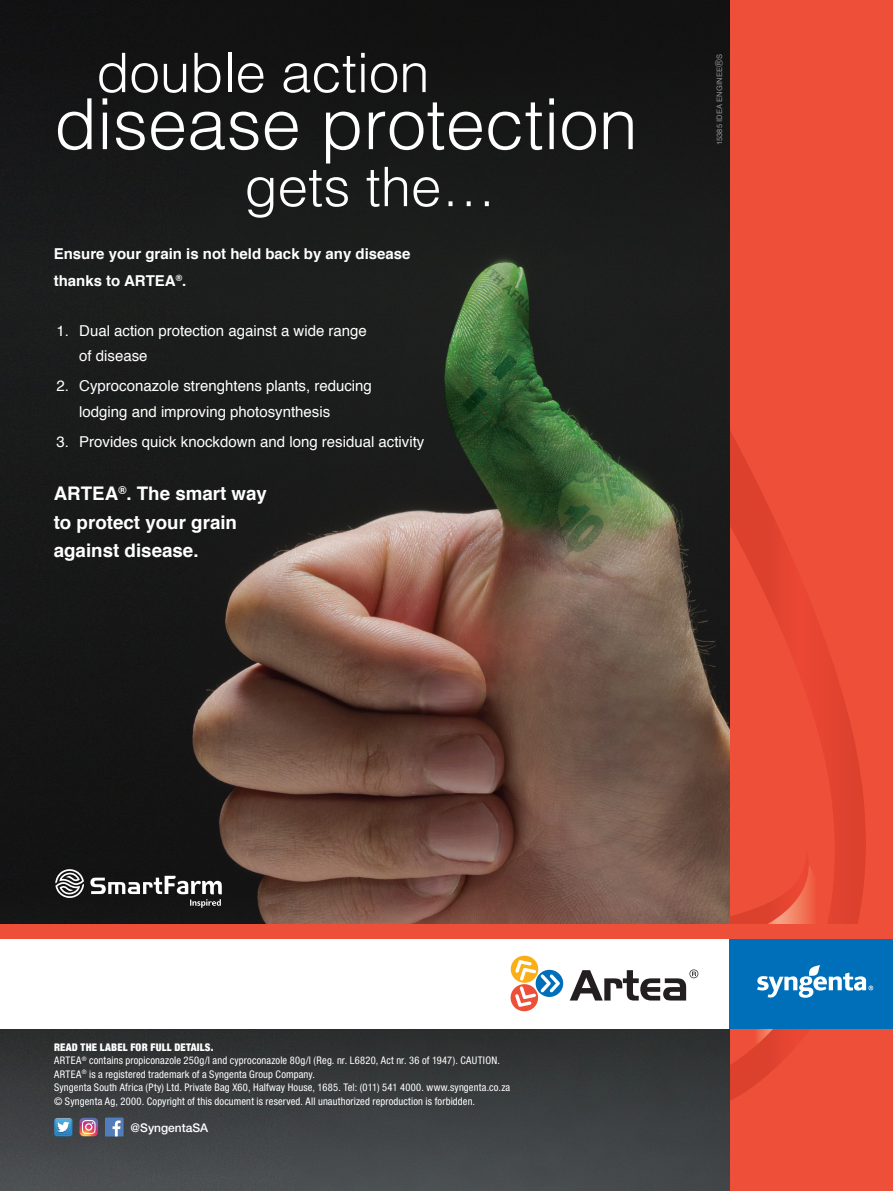
<style>
.page{position:relative;width:893px;height:1191px;background:#fff}
.page>*{position:absolute;margin:0;border:0;box-sizing:border-box;transform-origin:0 0}
.t1{font:300 70.5px "Helvetica";color:#fff}
.t2{font:300 54.6px "Helvetica";color:#fff}
.t3{font:700 18.75px/28.5px "Helvetica";color:#fff}
.t4{font:15px/25.5px "Helvetica";color:#fff}
.t5{font:700 15px/27px "Helvetica";color:#fff}
.t6{font:500 12px "Helvetica Neue LT Std";color:#fff}
.t7{font:condensed 10.5px/13.5px "Helvetica Neue LT Std";letter-spacing:.015em;color:#fff}
.t8{font:900 condensed 10.5px "Helvetica Neue";letter-spacing:.02em;color:#fff}
.t9{font:7.5px "Helvetica";letter-spacing:.02em;color:#939598}
.s1{font-size:10.5px}
</style>
<div class="page">
<div style="left:714px;top:0;width:179px;height:1191px;background:#ed4f39"></div>
<svg style="left:730px;top:431px;width:136px;height:669px"></svg>
<img style="left:0;top:0;width:730px;height:924px">
<img style="left:0;top:1029px;width:730px;height:162px">
<div style="left:0;top:924px;width:893px;height:15px;background:#ed4f39"></div>
<div style="left:730px;top:939px;width:163px;height:89px;background:#006fba"></div>
<svg style="left:714px;top:864px;width:159px;height:210px"></svg>
<svg style="left:570px;top:969px;width:128px;height:31px"></svg>
<div style="left:536px;top:969px;width:27px;height:28px;background:#006fba;border-radius:50%"></div>
<svg style="left:510px;top:955px;width:50px;height:57px"></svg>
<svg style="left:55px;top:867px;width:29px;height:33px"></svg>
<svg style="left:90px;top:875px;width:132px;height:32px"></svg>
<svg style="left:54px;top:1117px;width:19px;height:19px"></svg>
<svg style="left:79px;top:1117px;width:19px;height:19px"></svg>
<svg style="left:105px;top:1117px;width:19px;height:19px"></svg>
<h2 class="t2" style="left:96px;top:26px;width:335px">double action</h2>
<h1 class="t1" style="left:54px;top:64px;width:585px">disease protection</h1>
<h2 class="t2" style="left:244px;top:140px;width:253px">gets the…</h2>
<h3 class="t5" style="left:54px;top:240px;width:358px">Ensure your grain is not held back by any disease thanks to ARTEA<sup>®</sup>.</h3>
<h3 class="t4" style="left:79px;top:318px;width:289px;text-indent:-23px">1. Dual action protection against a wide range of disease</h3>
<h3 class="t4" style="left:79px;top:373px;width:294px;text-indent:-23px">2. Cyproconazole strenghtens plants, reducing lodging and improving photosynthesis</h3>
<h3 class="t4" style="left:56px;top:429px;width:369px">3. Provides quick knockdown and long residual activity</h3>
<h3 class="t3" style="left:54px;top:479px;width:215px">ARTEA<sup>®</sup>. The smart way to protect your grain against disease.</h3>
<p class="t9" style="left:714px;top:145px;width:93px;rotate:-90deg">15385 IDEA ENGINEE<span class="s1">®</span>S</p>
<p class="t8" style="left:54px;top:1038px;width:161px">READ THE LABEL FOR FULL DETAILS.</p>
<p class="t7" style="left:54px;top:1053px;width:458px">ARTEA<sup>®</sup> contains propiconazole 250g/l and cyproconazole 80g/l (Reg. nr. L6820, Act nr. 36 of 1947). CAUTION.<br>ARTEA<sup>®</sup> is a registered trademark of a Syngenta Group Company.<br>Syngenta South Africa (Pty) Ltd. Private Bag X60, Halfway House, 1685. Tel: (011) 541 4000. www.syngenta.co.za © Syngenta Ag, 2000. Copyright of this document is reserved. All unauthorized reproduction is forbidden.</p>
<p class="t6" style="left:131px;top:1120px;width:79px">@SyngentaSA</p>
</div>
